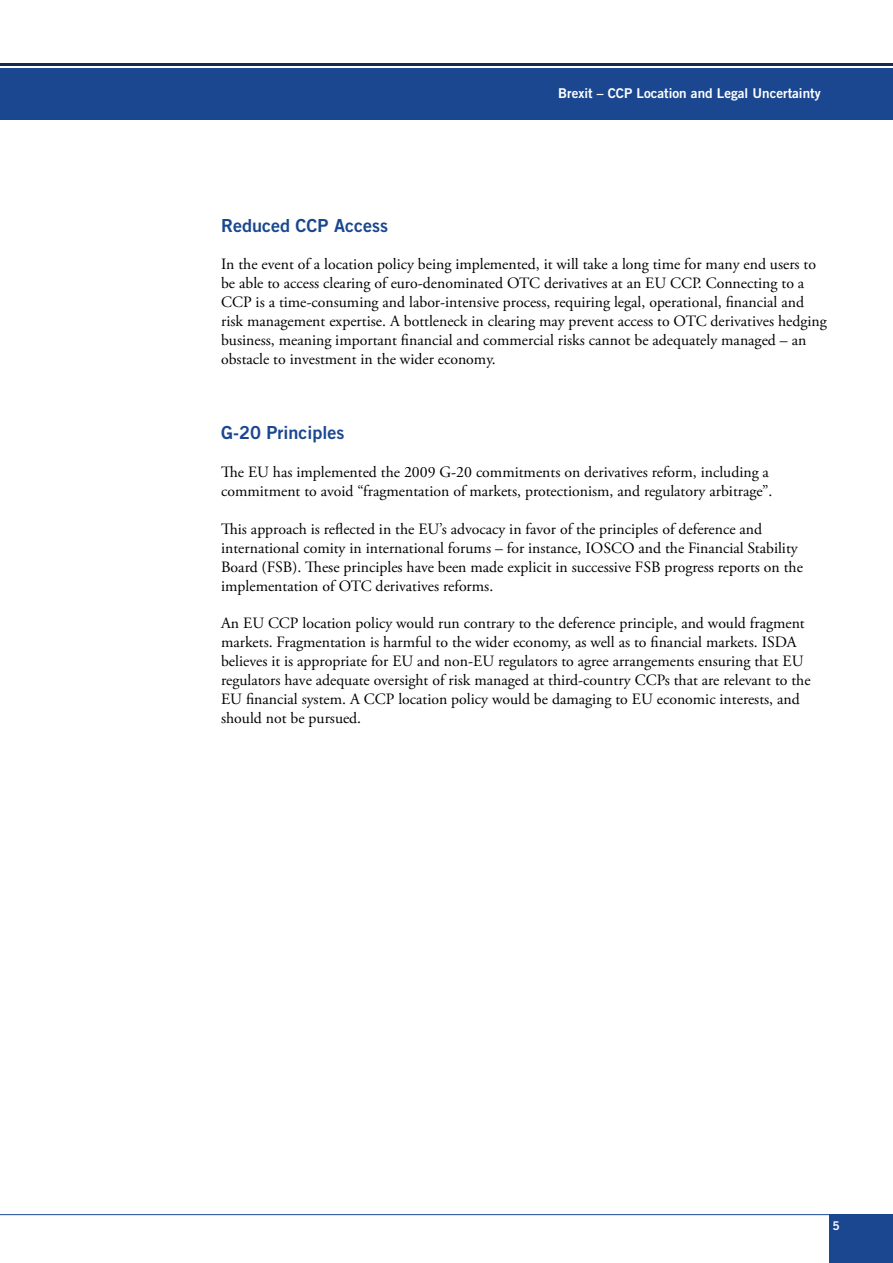
<style>
.page{position:relative;width:893px;height:1263px;background:#fff}
.page>*{position:absolute;margin:0;border:0;box-sizing:border-box;transform-origin:0 0}
.t1{font:18px "Trade Gothic LT Std Bd 2";color:#1a4790}
.t2{font:15.75px/18.9px "Adobe Garamond Pro";color:#000}
.t3{font:13.5px "Trade Gothic LT Std Bd 2";color:#fff}
.t4{font:12px "Trade Gothic Bold Two";color:#fff}
</style>
<div class="page">
<div style="left:0;top:68px;width:893px;height:51px;background:#1a4790"></div>
<hr style="left:0;top:64px;width:893px;height:2px;background:#152a52">
<div style="left:829px;top:1214px;width:64px;height:49px;background:#1a4790"></div>
<hr style="left:0;top:1214px;width:829px;height:1px;background:#1a4790">
<p class="t3" style="left:558px;top:85px;width:264px">Brexit – CCP Location and Legal Uncertainty</p>
<p class="t1" style="left:221px;top:214px;width:168px">Reduced CCP Access</p>
<p class="t2" style="left:221px;top:255px;width:607px">In the event of a location policy being implemented, it will take a long time for many end users to be able to access clearing of euro-denominated OTC derivatives at an EU CCP. Connecting to a CCP is a time-consuming and labor-intensive process, requiring legal, operational, financial and risk management expertise. A bottleneck in clearing may prevent access to OTC derivatives hedging business, meaning important financial and commercial risks cannot be adequately managed – an obstacle to investment in the wider economy.</p>
<p class="t1" style="left:221px;top:422px;width:125px">G-20 Principles</p>
<p class="t2" style="left:221px;top:463px;width:553px">The EU has implemented the 2009 G-20 commitments on derivatives reform, including a commitment to avoid “fragmentation of markets, protectionism, and regulatory arbitrage”.</p>
<p class="t2" style="left:221px;top:520px;width:583px">This approach is reflected in the EU’s advocacy in favor of the principles of deference and international comity in international forums – for instance, IOSCO and the Financial Stability Board (FSB). These principles have been made explicit in successive FSB progress reports on the implementation of OTC derivatives reforms.</p>
<p class="t2" style="left:221px;top:615px;width:591px">An EU CCP location policy would run contrary to the deference principle, and would fragment markets. Fragmentation is harmful to the wider economy, as well as to financial markets. ISDA believes it is appropriate for EU and non-EU regulators to agree arrangements ensuring that EU regulators have adequate oversight of risk managed at third-country CCPs that are relevant to the EU financial system. A CCP location policy would be damaging to EU economic interests, and should not be pursued.</p>
<p class="t4" style="left:833px;top:1219px;width:9px">5</p>
</div>
